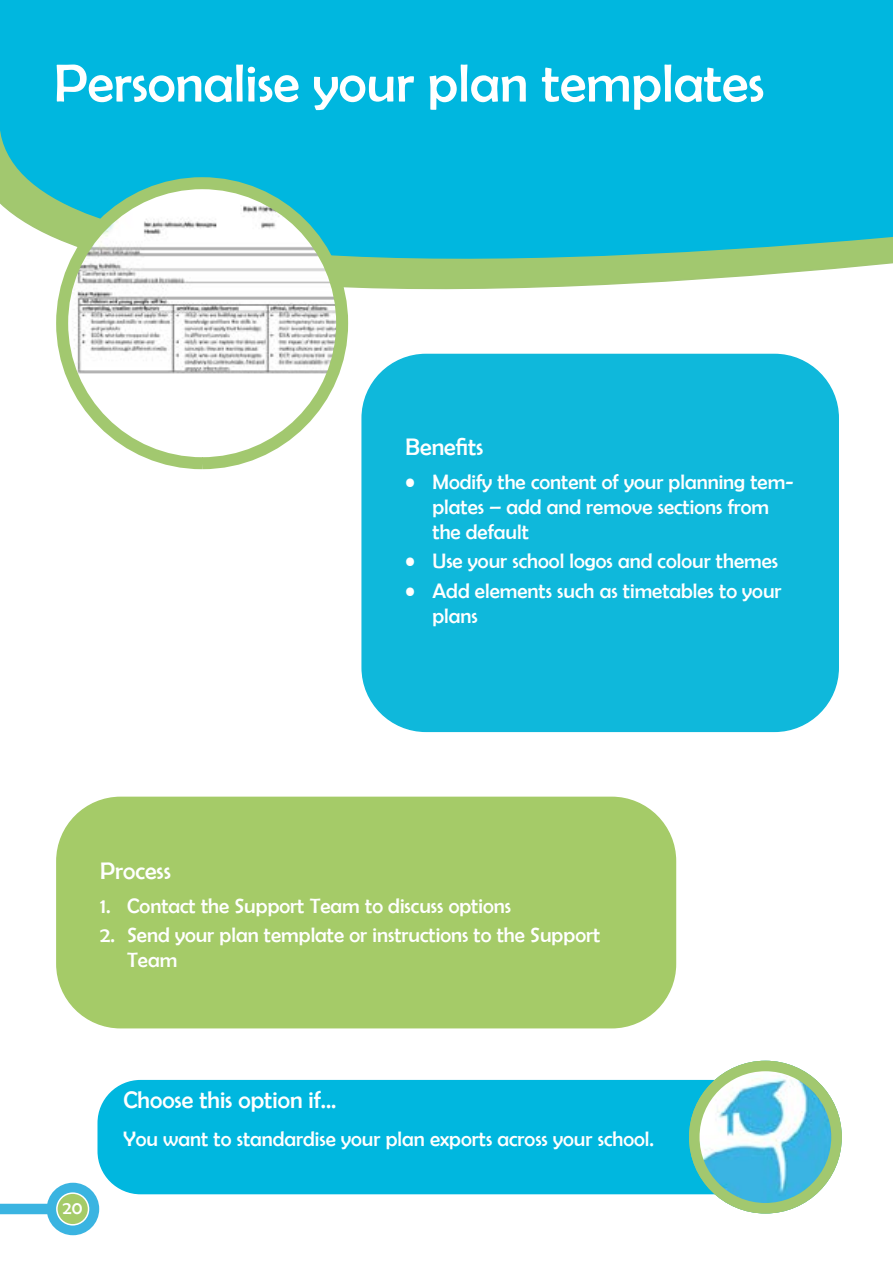
<style>
.page{position:relative;width:893px;height:1263px;background:#fff}
.page>*{position:absolute;margin:0;border:0;box-sizing:border-box;transform-origin:0 0}
.t1{font:54px "Berlin Sans FB";color:#fff}
.t2{font:24px "Berlin Sans FB";color:#fff}
.t3{font:21px/25.2px "Berlin Sans FB";color:#fff}
.t4{font:18px "Berlin Sans FB";color:#fff}
</style>
<div class="page">
<div style="left:0;top:1204px;width:52px;height:10px;background:#3ab4e1"></div>
<div style="left:47px;top:1183px;width:52px;height:52px;border:10px solid #3ab4e1;border-radius:50%"></div>
<div style="left:57px;top:1193px;width:32px;height:32px;background:#a5cb68;border-radius:50%"></div>
<div style="left:56px;top:1192px;width:33px;height:33px;border:2px solid #fff;border-radius:50%"></div>
<svg style="left:0;top:0;width:893px;height:432px;fill:#00b7df"></svg>
<div style="left:98px;top:1081px;width:659px;height:112px;background:#00b7df;border-radius:42px"></div>
<div style="left:97px;top:1080px;width:661px;height:114px;border:2px solid #00b7df;border-radius:42px"></div>
<img style="left:694px;top:1066px;width:142px;height:142px;border-radius:71px">
<div style="left:689px;top:1061px;width:153px;height:152px;border:10px solid #a2c86f;border-radius:50%"></div>
<img style="left:62px;top:183px;width:280px;height:280px;border-radius:140px">
<div style="left:56px;top:177px;width:292px;height:292px;border:12px solid #a2c86f;border-radius:50%"></div>
<div style="left:362px;top:354px;width:476px;height:377px;background:#0fb8db;border-radius:64px"></div>
<div style="left:361px;top:354px;width:478px;height:378px;border:2px solid #0fb8db;border-radius:64px"></div>
<div style="left:57px;top:797px;width:618px;height:231px;background:#a5cb68;border-radius:64px"></div>
<div style="left:56px;top:797px;width:620px;height:231px;border:2px solid #a5cb68;border-radius:64px"></div>
<h1 class="t1" style="left:54px;top:53px;width:712px">Personalise your plan templates</h1>
<p class="t2" style="left:405px;top:433px;width:79px">Benefits</p>
<p class="t3" style="left:432px;top:469px;width:362px;text-indent:-27px">• Modify the content of your planning tem&shy;plates – add and remove sections from the default</p>
<p class="t3" style="left:405px;top:548px;width:374px">• Use your school logos and colour themes</p>
<p class="t3" style="left:432px;top:578px;width:351px;text-indent:-27px">• Add elements such as timetables to your plans</p>
<p class="t2" style="left:100px;top:857px;width:72px">Process</p>
<p class="t3" style="left:100px;top:893px;width:412px">1. Contact the Support Team to discuss options</p>
<p class="t3" style="left:127px;top:922px;width:475px;text-indent:-27px">2. Send your plan template or instructions to the Support<br>Team</p>
<p class="t4" style="left:63px;top:1198px;width:21px">20</p>
<p class="t2" style="left:123px;top:1086px;width:215px">Choose this option if...</p>
<p class="t3" style="left:123px;top:1126px;width:532px">You want to standardise your plan exports across your school.</p>
</div>
